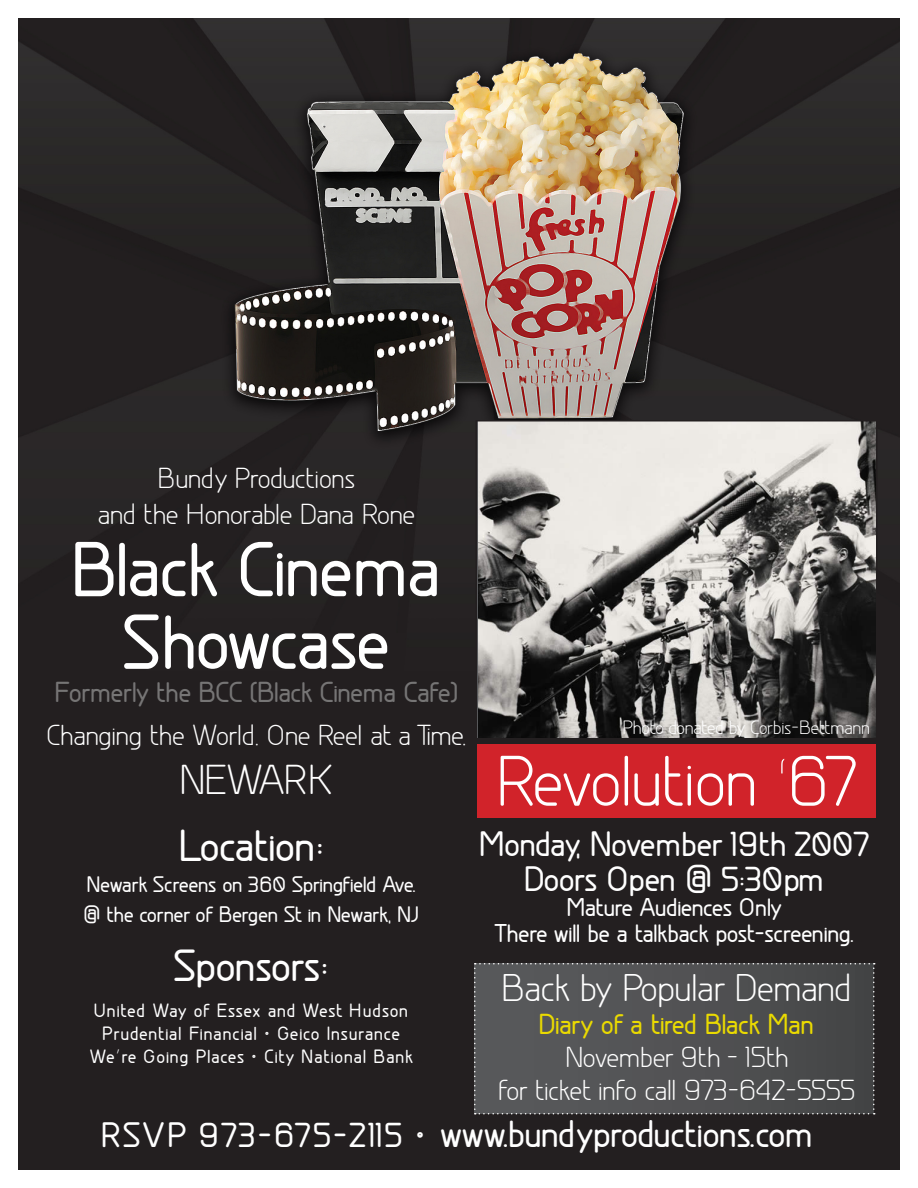
<style>
.page{position:relative;width:918px;height:1188px;background:#fff}
.page>*{position:absolute;margin:0;border:0;box-sizing:border-box;transform-origin:0 0}
.t1{font:700 72px/72.6px "Greyscale Basic";letter-spacing:-.035em;color:#fff;text-align:center}
.t2{font:66px "Greyscale Basic";letter-spacing:-.05em;color:#fff}
.t3{font:700 42px "Greyscale Basic";letter-spacing:-.03em;color:#fff}
.t4{font:39px "Greyscale Basic";letter-spacing:-.035em;color:#fff}
.t5{font:700 36px "Greyscale Basic";letter-spacing:-.025em;color:#fff}
.t6{font:36px "Greyscale Basic";letter-spacing:-.035em;color:#fff}
.t7{font:700 33px "Greyscale Basic";letter-spacing:-.025em;color:#fff}
.t8{font:27px "Greyscale Basic";letter-spacing:-.025em;color:#fff}
.t9{font:700 27px "Greyscale Basic";letter-spacing:-.03em;color:#767575}
.t10{font:700 27px "Greyscale Basic";letter-spacing:-.03em;color:#eada01}
.t11{font:700 24px "Greyscale Basic";letter-spacing:-.03em;color:#fff}
.t12{font:700 21px "Greyscale Basic";letter-spacing:-.03em;color:#fff}
.t13{font:700 18px "Greyscale Basic";letter-spacing:.03em;color:#fff}
.t14{font:18px "Greyscale Basic";letter-spacing:-.025em;color:#fff}
.s1{font-family:"Futura";font-weight:300}
.s2{font-family:"Helvetica Neue";font-weight:200}
.s3{font-size:33px}
</style>
<div class="page">
<img style="left:18px;top:18px;width:882px;height:1152px">
<svg style="left:474px;top:963px;width:401px;height:151px;background:#515153"></svg>
<img style="left:479px;top:423px;width:396px;height:314px">
<div style="left:476px;top:420px;width:402px;height:320px;border:2px solid #231f20"></div>
<div style="left:477px;top:744px;width:399px;height:74px;background:#d1232a"></div>
<p class="t8" style="left:158px;top:462px;width:199px">Bundy Productions</p>
<p class="t8" style="left:98px;top:498px;width:319px">and the Honorable Dana Rone</p>
<p class="t1" style="left:71px;top:531px;width:373px">Black Cinema<br>Showcase</p>
<p class="t9" style="left:55px;top:676px;width:405px">Formerly the BCC (Black Cinema Cafe)</p>
<p class="t8" style="left:46px;top:719px;width:422px">Changing the World. One Reel at a Time.</p>
<p class="t4" style="left:179px;top:756px;width:156px">NEWARK</p>
<p class="t3" style="left:179px;top:819px;width:147px">Location:</p>
<p class="t12" style="left:87px;top:872px;width:331px">Newark Screens on 360 Springfield Ave.</p>
<p class="t12" style="left:83px;top:902px;width:337px">@ the corner of Bergen St in Newark, NJ</p>
<p class="t3" style="left:174px;top:940px;width:156px">Sponsors:</p>
<p class="t13" style="left:94px;top:999px;width:316px">United Way of Essex and West Hudson</p>
<p class="t13" style="left:102px;top:1022px;width:299px">Prudential Financial • Geico Insurance</p>
<p class="t13" style="left:89px;top:1046px;width:325px">We<span class="s1">’</span>re Going Places • City National Bank</p>
<p class="t14" style="left:622px;top:716px;width:249px">Photo donated by Corbis-Bettmann</p>
<p class="t2" style="left:496px;top:742px;width:363px">Revolution <span class="s2">‘</span>67</p>
<p class="t7" style="left:479px;top:823px;width:393px">Monday, November 19th 2007</p>
<p class="t7" style="left:524px;top:858px;width:303px">Doors Open @ 5:30pm</p>
<p class="t11" style="left:566px;top:893px;width:217px">Mature Audiences Only</p>
<p class="t11" style="left:494px;top:919px;width:361px">There will be a talkback post-screening.</p>
<p class="t6" style="left:501px;top:966px;width:352px">Back by Popular Demand</p>
<p class="t10" style="left:539px;top:1007px;width:277px">Diary of a tired Black Man</p>
<p class="t8" style="left:565px;top:1040px;width:224px">November 9th - 15th</p>
<p class="t8" style="left:498px;top:1073px;width:359px">for ticket info call 973-642-5555</p>
<p class="t5" style="left:101px;top:1112px;width:714px"><span class="s3">RSVP 973-675-2115 •</span> www.bundyproductions.com</p>
</div>
